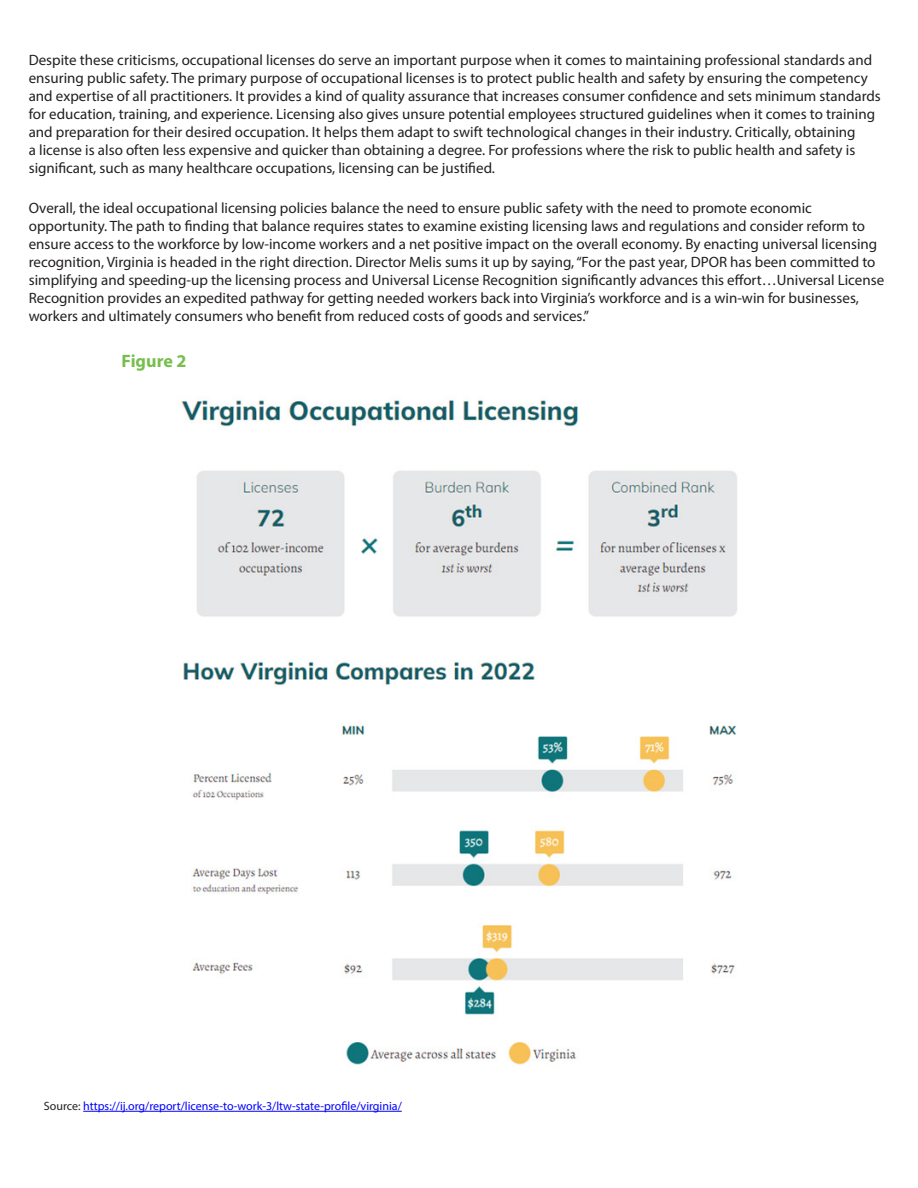
<style>
.page{position:relative;width:918px;height:1188px;background:#fff}
.page>*{position:absolute;margin:0;border:0;box-sizing:border-box;transform-origin:0 0}
.Text{font:700 18px "Myriad Pro";color:#77be4e}
.t1{font:15px/18px "Myriad Pro";color:#231f20}
.t2{font:12px "Myriad Pro";color:#00f}
.s1{color:#231f20}
</style>
<div class="page">
<img style="left:181px;top:399px;width:556px;height:666px">
<hr style="left:83px;top:1111px;width:319px;height:1px;background:#00f">
<p class="t1" style="left:29px;top:51px;width:854px">Despite these criticisms, occupational licenses do serve an important purpose when it comes to maintaining professional standards and ensuring public safety. The primary purpose of occupational licenses is to protect public health and safety by ensuring the competency and expertise of all practitioners. It provides a kind of quality assurance that increases consumer confidence and sets minimum standards for education, training, and experience. Licensing also gives unsure potential employees structured guidelines when it comes to training and preparation for their desired occupation. It helps them adapt to swift technological changes in their industry. Critically, obtaining<br>a license is also often less expensive and quicker than obtaining a degree. For professions where the risk to public health and safety is significant, such as many healthcare occupations, licensing can be justified.</p>
<p class="t1" style="left:29px;top:199px;width:857px">Overall, the ideal occupational licensing policies balance the need to ensure public safety with the need to promote economic opportunity. The path to finding that balance requires states to examine existing licensing laws and regulations and consider reform to ensure access to the workforce by low-income workers and a net positive impact on the overall economy. By enacting universal licensing recognition, Virginia is headed in the right direction. Director Melis sums it up by saying, “For the past year, DPOR has been committed to simplifying and speeding-up the licensing process and Universal License Recognition significantly advances this effort…Universal License Recognition provides an expedited pathway for getting needed workers back into Virginia’s workforce and is a win-win for businesses, workers and ultimately consumers who benefit from reduced costs of goods and services.”</p>
<p class="Text" style="left:122px;top:350px;width:66px">Figure 2</p>
<p class="t2" style="left:44px;top:1099px;width:359px"><span class="s1">Source:</span> https://ij.org/report/license-to-work-3/ltw-state-profile/virginia/</p>
</div>
